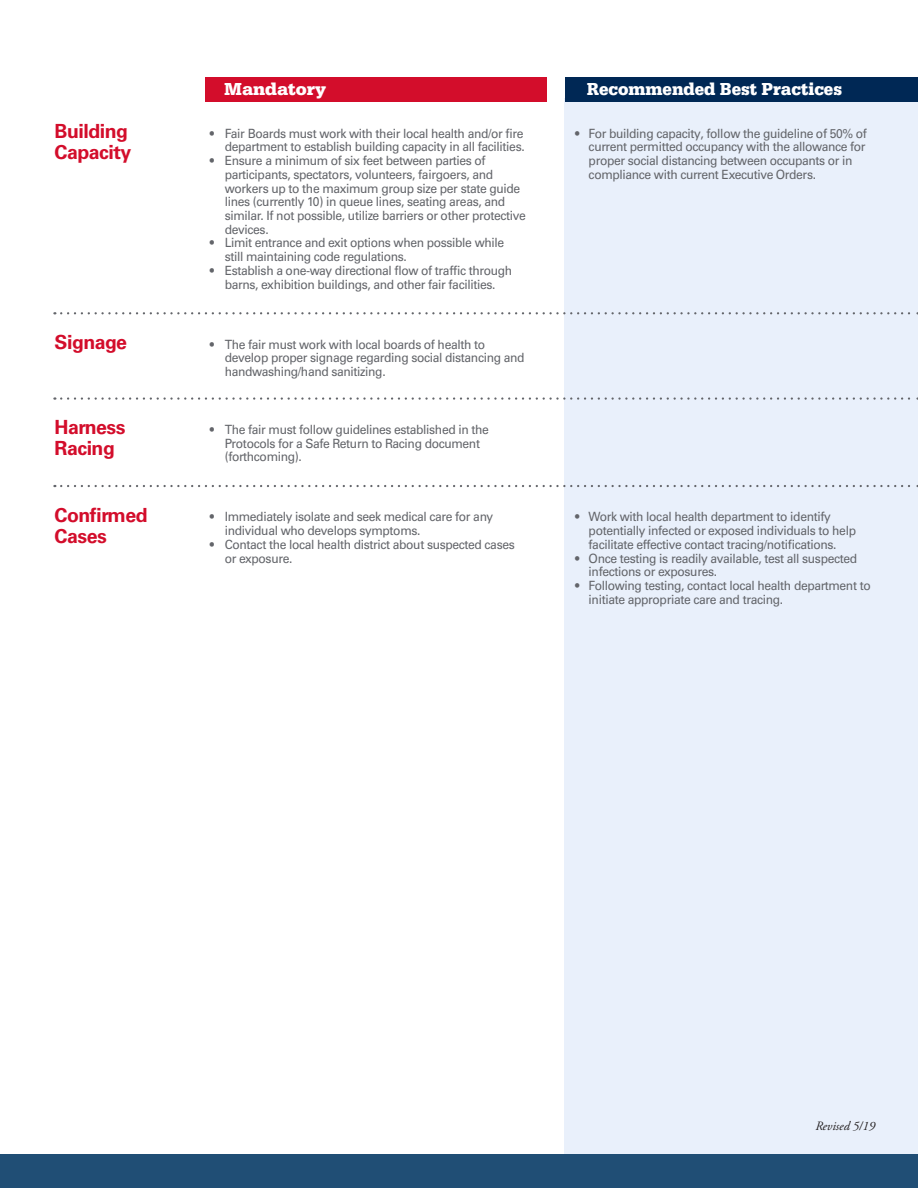
<style>
.page{position:relative;width:918px;height:1188px;background:#fff}
.page>*{position:absolute;margin:0;border:0;box-sizing:border-box;transform-origin:0 0}
.t1{font:700 19.5px/21px "Univers LT Pro 65";letter-spacing:-.025em;color:#d30d2b}
.t2{font:700 18px "Serifa";color:#fff;scale:.95 1}
.t3{font:700 18px "Serifa";color:#fff}
.t4{font:12.75px/13.8px "Univers LT Pro 55 Roman";letter-spacing:-.03em;color:#63656a;scale:.95 1}
.t5{font:italic 12.75px "Adobe Garamond Pro";color:#231f20}
</style>
<div class="page">
<div style="left:565px;top:98px;width:353px;height:1074px;background:#e9f0fb"></div>
<div style="left:0;top:1155px;width:918px;height:33px;background:#204e75"></div>
<div style="left:205px;top:77px;width:342px;height:25px;background:#d30d2b"></div>
<div style="left:565px;top:77px;width:353px;height:25px;background:#002855"></div>
<svg style="left:61px;top:312px;width:857px;height:2px"></svg>
<svg style="left:61px;top:397px;width:857px;height:3px"></svg>
<svg style="left:61px;top:485px;width:857px;height:2px"></svg>
<p class="t1" style="left:55px;top:121px;width:78px">Building<br>Capacity</p>
<p class="t1" style="left:55px;top:332px;width:74px">Signage</p>
<p class="t1" style="left:55px;top:417px;width:73px">Harness<br>Racing</p>
<p class="t1" style="left:55px;top:504px;width:95px">Confirmed<br>Cases</p>
<p class="t3" style="left:224px;top:79px;width:104px">Mandatory</p>
<p class="t2" style="left:587px;top:79px;width:270px">Recommended Best Practices</p>
<p class="t4" style="left:210px;top:126px;width:333px;text-align:right">• Fair Boards must work with their local health and/or fire department to establish building capacity in all facilities.</p>
<p class="t4" style="left:225px;top:154px;width:319px;text-indent:-15px">• Ensure a minimum of six feet between parties of participants, spectators, volunteers, fairgoers, and workers up to the maximum group size per state guide lines (currently 10) in queue lines, seating areas, and similar. If not possible, utilize barriers or other protective devices.</p>
<p class="t4" style="left:225px;top:236px;width:296px;text-indent:-15px">• Limit entrance and exit options when possible while still maintaining code regulations.</p>
<p class="t4" style="left:210px;top:264px;width:320px;text-align:center">• Establish a one-way directional flow of traffic through barns, exhibition buildings, and other fair facilities.</p>
<p class="t4" style="left:225px;top:337px;width:317px;text-indent:-15px">• The fair must work with local boards of health to develop proper signage regarding social distancing and handwashing/hand sanitizing.</p>
<p class="t4" style="left:225px;top:422px;width:280px;text-indent:-15px">• The fair must follow guidelines established in the<br>Protocols for a Safe Return to Racing document (forthcoming).</p>
<p class="t4" style="left:225px;top:510px;width:284px;text-indent:-15px">• Immediately isolate and seek medical care for any individual who develops symptoms.</p>
<p class="t4" style="left:225px;top:537px;width:307px;text-indent:-15px">• Contact the local health district about suspected cases or exposure.</p>
<p class="t4" style="left:589px;top:126px;width:294px;text-indent:-14px">• For building capacity, follow the guideline of 50% of current permitted occupancy with the allowance for proper social distancing between occupants or in compliance with current Executive Orders.</p>
<p class="t4" style="left:589px;top:510px;width:283px;text-indent:-14px">• Work with local health department to identify potentially infected or exposed individuals to help facilitate effective contact tracing/notifications.</p>
<p class="t4" style="left:589px;top:551px;width:284px;text-indent:-14px">• Once testing is readily available, test all suspected infections or exposures.</p>
<p class="t4" style="left:589px;top:579px;width:298px;text-indent:-14px">• Following testing, contact local health department to initiate appropriate care and tracing.</p>
<p class="t5" style="left:815px;top:1119px;width:61px">Revised 5/19</p>
</div>
